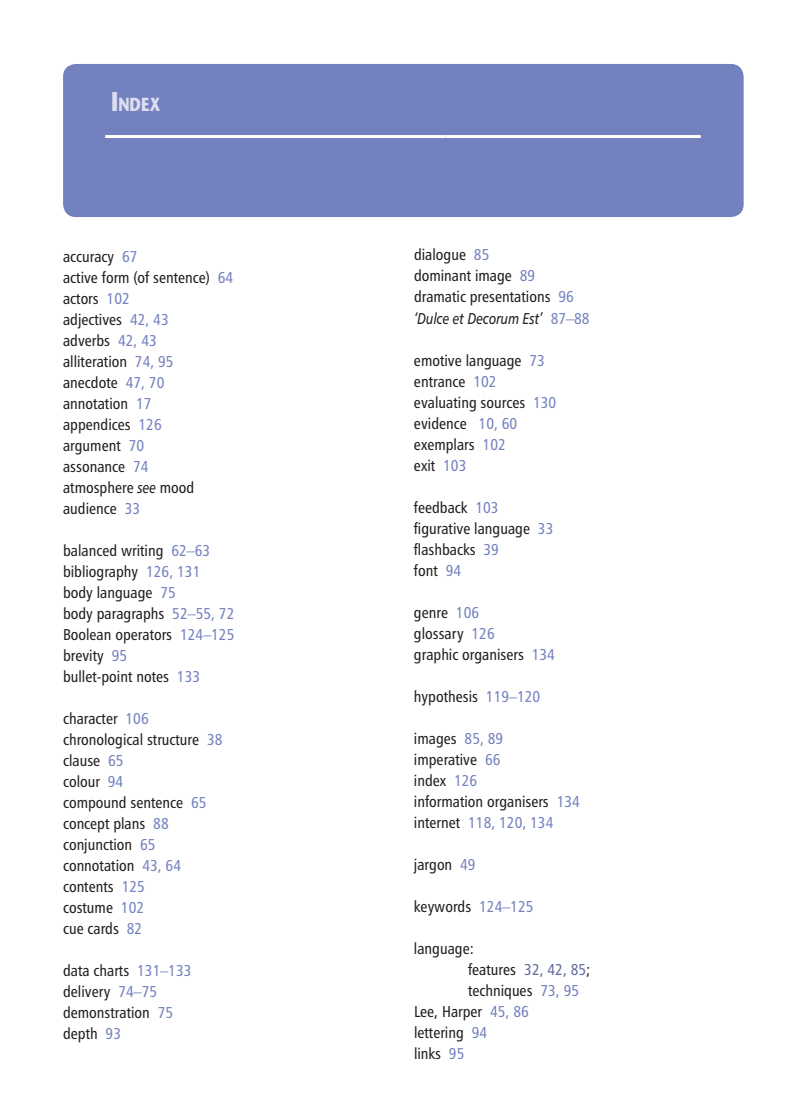
<style>
.page{position:relative;width:808px;height:1106px;background:#fff}
.page>*{position:absolute;margin:0;border:0;box-sizing:border-box;transform-origin:0 0}
.t1{font:700 18.9px "Stone Sans";color:#dcdff0;scale:.8 1}
.t2{font:15.75px/21px "Humanist 777 BT Roman Condensed B";color:#231f20}
.t3{font:15.75px "Humanist 777 BT Italic B";color:#231f20;scale:.8 1}
.s1{font-size:27px}
.s2{color:#7481bf}
.s3{font-family:"Humanist 777 BT Italic B"}
.s4{font-family:"Humanist 777 BT Roman Condensed B";color:#7481bf}
.s5{color:#606ca0}
</style>
<div class="page">
<div style="left:63px;top:64px;width:680px;height:153px;background:#7481bf;border-radius:13px"></div>
<hr style="left:105px;top:135px;width:340px;height:3px;background:#fff">
<hr style="left:445px;top:135px;width:255px;height:3px;background:#fff">
<p class="t1" style="left:111px;top:92px;width:63px"><span class="s1">I</span>NDEX</p>
<p class="t2" style="left:63px;top:245px;width:172px">accuracy <span class="s2">67<br></span>active form (of sentence) <span class="s2">64 </span>actors <span class="s2">102<br></span>adjectives <span class="s2">42, 43<br></span>adverbs <span class="s2">42, 43<br></span>alliteration <span class="s2">74, 95<br></span>anecdote <span class="s2">47, 70 </span>annotation <span class="s2">17<br></span>appendices <span class="s2">126<br></span>argument <span class="s2">70<br></span>assonance <span class="s2">74<br></span>atmosphere <span class="s3">see</span> mood audience <span class="s2">33</span></p>
<p class="t2" style="left:63px;top:539px;width:173px">balanced writing <span class="s2">62–63 </span>bibliography <span class="s2">126, 131<br></span>body language <span class="s2">75<br></span>body paragraphs <span class="s2">52–55, 72<br></span>Boolean operators <span class="s2">124–125 </span>brevity <span class="s2">95<br></span>bullet-point notes <span class="s2">133</span></p>
<p class="t2" style="left:63px;top:707px;width:161px">character <span class="s2">106 </span>chronological structure <span class="s2">38 </span>clause <span class="s2">65<br></span>colour <span class="s2">94<br></span>compound sentence <span class="s2">65 </span>concept plans <span class="s2">88 </span>conjunction <span class="s2">65 </span>connotation <span class="s2">43, 64 </span>contents <span class="s2">125<br></span>costume <span class="s2">102<br></span>cue cards <span class="s2">82</span></p>
<p class="t2" style="left:63px;top:959px;width:130px">data charts <span class="s2">131–133 </span>delivery <span class="s2">74–75 </span>demonstration <span class="s2">75 </span>depth <span class="s2">93</span></p>
<p class="t2" style="left:414px;top:244px;width:161px">dialogue <span class="s2">85<br></span>dominant image <span class="s2">89 </span>dramatic presentations <span class="s2">96</span></p>
<p class="t3" style="left:414px;top:308px;width:221px">‘Dulce et Decorum Est’ <span class="s4">87–88</span></p>
<p class="t2" style="left:414px;top:349px;width:144px">emotive language <span class="s2">73 </span>entrance <span class="s2">102 </span>evaluating sources <span class="s2">130 </span>evidence <span class="s2">10, 60 </span>exemplars <span class="s2">102<br></span>exit <span class="s2">103</span></p>
<p class="t2" style="left:414px;top:496px;width:141px">feedback <span class="s2">103 </span>figurative language <span class="s2">33 </span>flashbacks <span class="s2">39<br></span>font <span class="s2">94</span></p>
<p class="t2" style="left:414px;top:601px;width:143px">genre <span class="s2">106<br></span>glossary <span class="s2">126<br></span>graphic organisers <span class="s2">134</span></p>
<p class="t2" style="left:414px;top:685px;width:128px">hypothesis <span class="s2">119–120</span></p>
<p class="t2" style="left:414px;top:727px;width:167px">images <span class="s2">85, 89<br></span>imperative <span class="s2">66<br></span>index <span class="s2">126<br></span>information organisers <span class="s2">134 </span>internet <span class="s2">118, 120, 134</span></p>
<p class="t2" style="left:414px;top:853px;width:63px">jargon <span class="s2">49</span></p>
<p class="t2" style="left:414px;top:895px;width:121px">keywords <span class="s2">124–125</span></p>
<p class="t2" style="left:414px;top:937px;width:61px">language:</p>
<p class="t2" style="left:468px;top:958px;width:124px">features <span class="s5">32, 42, 85</span>;</p>
<p class="t2" style="left:468px;top:979px;width:113px">techniques <span class="s2">73, 95</span></p>
<p class="t2" style="left:414px;top:1000px;width:116px">Lee, Harper <span class="s2">45, 86</span></p>
<p class="t2" style="left:414px;top:1021px;width:75px">lettering <span class="s2">94</span></p>
<p class="t2" style="left:414px;top:1042px;width:52px">links <span class="s2">95</span></p>
</div>
